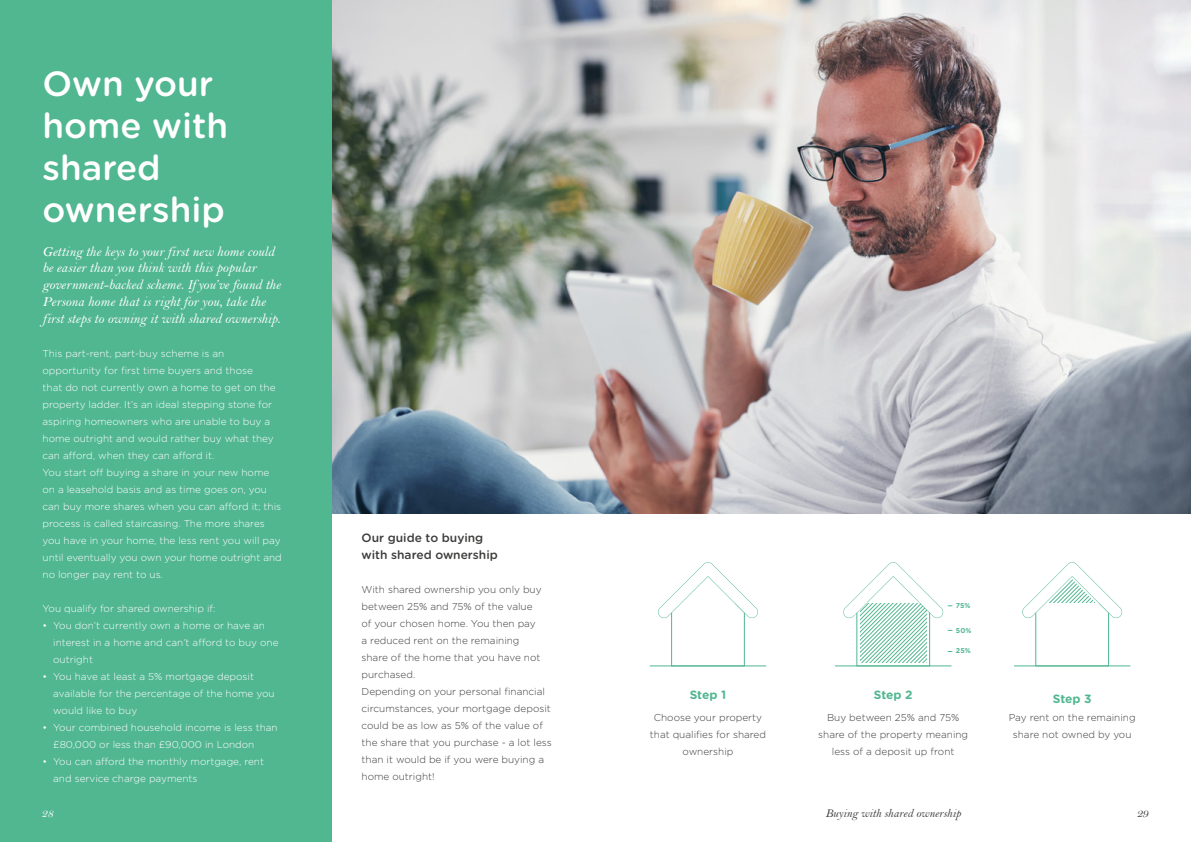
<style>
.page{position:relative;width:1191px;height:842px;background:#fff}
.page>*{position:absolute;margin:0;border:0;box-sizing:border-box;transform-origin:0 0}
.Page_header{font:500 35px/42px "Gotham Rounded";color:#fff}
.Bell_intro{font:14px/16.9px "Bell MT Italic";letter-spacing:-.005em;color:#fff}
.Our_guide_to_buying{font:500 12px/17px "Gotham Rounded";color:#3c3c3b}
.t1{font:12px "Bell MT Italic";color:#3c3c3b}
.t2{font:700 12px "Gotham Rounded";letter-spacing:-.005em;color:#51b791}
.t3{font:12px "Bell MT Italic";color:#fff}
.Body_copy{font:300 10px/17px "Gotham Rounded";color:#fff}
.Body_copy-2{font:300 10px/17px "Gotham Rounded";color:#3c3c3b;text-align:center}
.body_copy{font:300 10px/17px "Gotham Rounded";color:#fff}
.t4{font:700 7px "Gotham Rounded";color:#51b791}
</style>
<div class="page">
<div style="left:1035px;top:612px;width:73px;height:54px;border:1px solid #51b791"></div>
<img style="left:332px;top:0;width:859px;height:513px">
<div style="left:0;top:0;width:332px;height:842px;background:#51b791"></div>
<hr style="left:1014px;top:666px;width:116px;height:1px;background:#51b791">
<hr style="left:650px;top:666px;width:116px;height:1px;background:#51b791">
<svg style="left:1022px;top:562px;width:100px;height:56px"></svg>
<div style="left:856px;top:603px;width:74px;height:63px;border:1px solid #51b791"></div>
<hr style="left:835px;top:666px;width:116px;height:1px;background:#51b791">
<svg style="left:843px;top:562px;width:109px;height:101px"></svg>
<div style="left:671px;top:612px;width:73px;height:54px;border:1px solid #51b791"></div>
<svg style="left:658px;top:562px;width:100px;height:56px"></svg>
<h3 class="Page_header" style="left:43px;top:61px;width:187px">Own your home with shared ownership</h3>
<h4 class="Bell_intro" style="left:43px;top:243px;width:240px">Getting the keys to your first new home could be easier than you think with this popular government-backed scheme. If you’ve found the Persona home that is right for you, take the first steps to owning it with shared ownership.</h4>
<p class="Body_copy" style="left:43px;top:345px;width:234px">This part-rent, part-buy scheme is an opportunity for first time buyers and those<br>that do not currently own a home to get on the property ladder. It’s an ideal stepping stone for aspiring homeowners who are unable to buy a home outright and would rather buy what they can afford, when they can afford it.</p>
<p class="Body_copy" style="left:43px;top:464px;width:241px">You start off buying a share in your new home on a leasehold basis and as time goes on, you can buy more shares when you can afford it; this process is called staircasing. The more shares you have in your home, the less rent you will pay until eventually you own your home outright and no longer pay rent to us.</p>
<p class="Body_copy" style="left:43px;top:600px;width:174px">You qualify for shared ownership if:</p>
<p class="body_copy" style="left:53px;top:617px;width:227px;text-indent:-11px">• You don’t currently own a home or have an interest in a home and can’t afford to buy one outright</p>
<p class="body_copy" style="left:53px;top:668px;width:223px;text-indent:-11px">• You have at least a 5% mortgage deposit available for the percentage of the home you would like to buy</p>
<p class="body_copy" style="left:53px;top:719px;width:226px;text-indent:-11px">• Your combined household income is less than £80,000 or less than £90,000 in London</p>
<p class="Body_copy" style="left:53px;top:753px;width:212px;text-indent:-11px">• You can afford the monthly mortgage, rent and service charge payments</p>
<p class="Our_guide_to_buying" style="left:361px;top:529px;width:138px">Our guide to buying with shared ownership</p>
<p class="Body_copy-2" style="left:361px;top:580px;width:182px">With shared ownership you only buy</p>
<p class="Body_copy-2" style="left:361px;top:597px;width:180px;text-align:left">between 25% and 75% of the value of your chosen home. You then pay a reduced rent on the remaining share of the home that you have not purchased.</p>
<p class="Body_copy-2" style="left:361px;top:682px;width:185px">Depending on your personal financial</p>
<p class="Body_copy-2" style="left:361px;top:699px;width:192px;text-align:left">circumstances, your mortgage deposit could be as low as 5% of the value of the share that you purchase - a lot less than it would be if you were buying a home outright!</p>
<p class="t4" style="left:956px;top:601px;width:16px">75%</p>
<p class="t4" style="left:956px;top:626px;width:17px">50%</p>
<p class="t4" style="left:956px;top:646px;width:16px">25%</p>
<p class="t2" style="left:689px;top:685px;width:38px">Step 1</p>
<p class="Body_copy-2" style="left:650px;top:708px;width:118px">Choose your property that qualifies for shared ownership</p>
<p class="Body_copy-2" style="left:818px;top:708px;width:151px">Buy between 25% and 75% share of the property meaning less of a deposit up front</p>
<p class="Body_copy-2" style="left:1008px;top:708px;width:128px">Pay rent on the remaining share not owned by you</p>
<p class="t2" style="left:873px;top:685px;width:40px">Step 2</p>
<p class="t2" style="left:1052px;top:690px;width:40px">Step 3</p>
<p class="t1" style="left:825px;top:806px;width:137px">Buying with shared ownership</p>
<p class="t3" style="left:42px;top:806px;width:13px">28</p>
<p class="t1" style="left:1136px;top:806px;width:13px">29</p>
</div>
